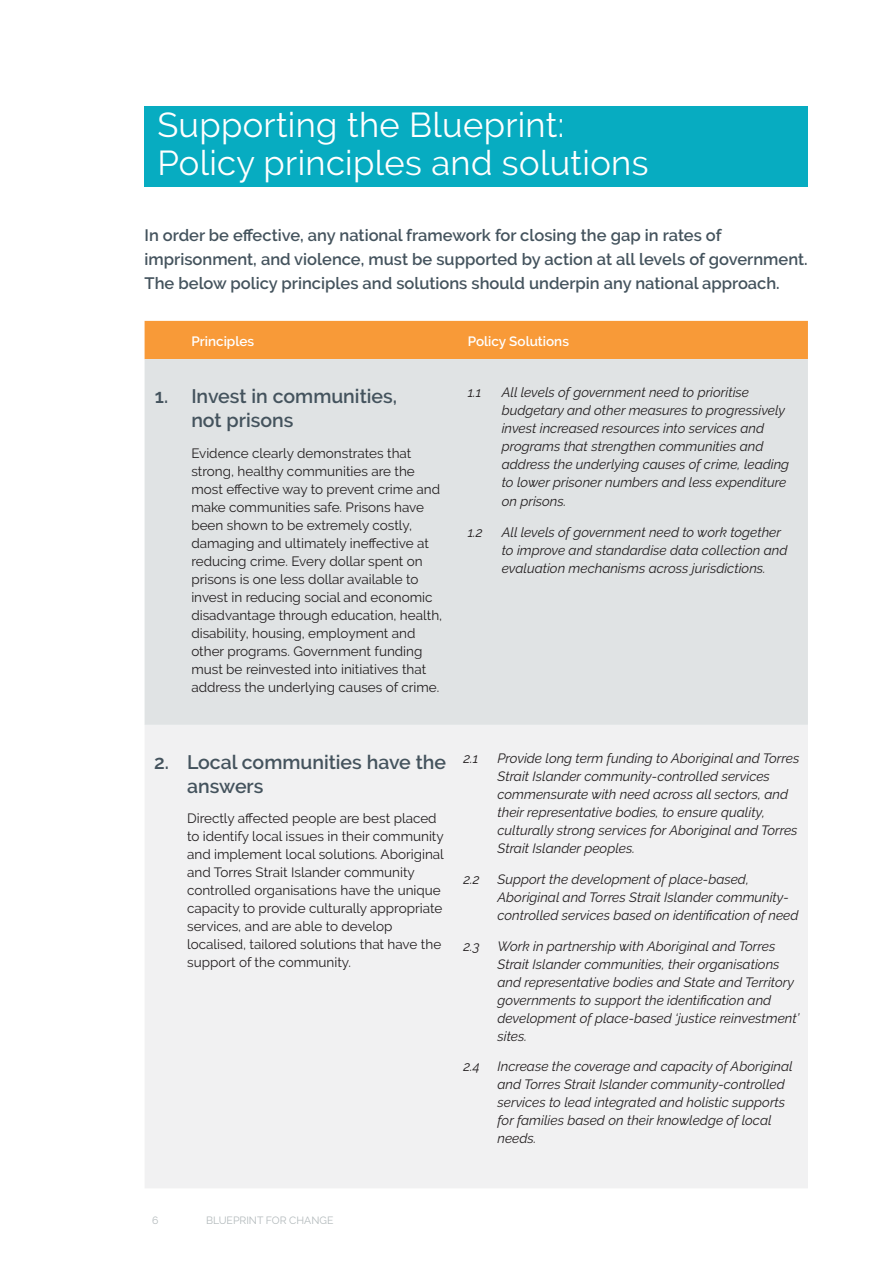
<style>
.page{position:relative;width:893px;height:1263px;background:#fff}
.page>*{position:absolute;margin:0;border:0;box-sizing:border-box;transform-origin:0 0}
.t1{font:34.5px/37.5px "Raleway";letter-spacing:.01em;color:#fff}
.t2{font:600 19.5px/24px "Raleway";color:#44535d}
.t3{font:600 16.5px/24px "Raleway";color:#44535d}
.t4{font:italic 13.5px/18px "Raleway";color:#231f20}
.t5{font:13.5px/18px "Raleway";color:#231f20}
.t6{font:600 13.5px "Raleway";color:#fff}
.t7{font:10.5px "Raleway";color:#b3babc}
</style>
<div class="page">
<div style="left:145px;top:106px;width:663px;height:81px;background:#07acc1"></div>
<div style="left:145px;top:321px;width:663px;height:38px;background:#f89a38"></div>
<div style="left:145px;top:359px;width:663px;height:366px;background:#e0e3e4"></div>
<div style="left:145px;top:725px;width:663px;height:463px;background:#f1f1f2"></div>
<h1 class="t1" style="left:157px;top:106px;width:493px">Supporting the Blueprint:<br>Policy principles and solutions</h1>
<p class="t3" style="left:145px;top:224px;width:665px">In order be effective, any national framework for closing the gap in rates of imprisonment, and violence, must be supported by action at all levels of government.<br>The below policy principles and solutions should underpin any national approach.</p>
<p class="t6" style="left:191px;top:334px;width:64px">Principles</p>
<p class="t6" style="left:468px;top:334px;width:103px">Policy Solutions</p>
<h2 class="t2" style="left:191px;top:384px;width:207px;text-indent:-36px">1. Invest in communities, not prisons</h2>
<p class="t5" style="left:191px;top:444px;width:252px">Evidence clearly demonstrates that strong, healthy communities are the most effective way to prevent crime and make communities safe. Prisons have been shown to be extremely costly, damaging and ultimately ineffective at reducing crime. Every dollar spent on prisons is one less dollar available to invest in reducing social and economic disadvantage through education, health, disability, housing, employment and other programs. Government funding must be reinvested into initiatives that address the underlying causes of crime.</p>
<p class="t4" style="left:468px;top:383px;width:15px">1.1</p>
<p class="t4" style="left:502px;top:383px;width:289px">All levels of government need to prioritise budgetary and other measures to progressively invest increased resources into services and programs that strengthen communities and address the underlying causes of crime, leading to lower prisoner numbers and less expenditure on prisons.</p>
<p class="t4" style="left:468px;top:523px;width:16px">1.2</p>
<p class="t4" style="left:502px;top:523px;width:287px">All levels of government need to work together to improve and standardise data collection and evaluation mechanisms across jurisdictions.</p>
<h2 class="t2" style="left:187px;top:750px;width:261px;text-indent:-33px">2. Local communities have the answers</h2>
<p class="t5" style="left:187px;top:810px;width:258px">Directly affected people are best placed to identify local issues in their community and implement local solutions. Aboriginal and Torres Strait Islander community controlled organisations have the unique capacity to provide culturally appropriate services, and are able to develop localised, tailored solutions that have the support of the community.</p>
<p class="t4" style="left:463px;top:749px;width:16px">2.1</p>
<p class="t4" style="left:497px;top:749px;width:303px">Provide long term funding to Aboriginal and Torres Strait Islander community-controlled services commensurate with need across all sectors, and their representative bodies, to ensure quality, culturally strong services for Aboriginal and Torres Strait Islander peoples.</p>
<p class="t4" style="left:463px;top:870px;width:18px">2.2</p>
<p class="t4" style="left:497px;top:870px;width:303px">Support the development of place-based,<br>Aboriginal and Torres Strait Islander community&shy;controlled services based on identification of need</p>
<p class="t4" style="left:463px;top:937px;width:18px">2.3</p>
<p class="t4" style="left:497px;top:937px;width:303px">Work in partnership with Aboriginal and Torres Strait Islander communities, their organisations and representative bodies and State and Territory governments to support the identification and development of place-based ‘justice reinvestment’ sites.</p>
<p class="t4" style="left:463px;top:1057px;width:18px">2.4</p>
<p class="t4" style="left:497px;top:1057px;width:297px">Increase the coverage and capacity of Aboriginal and Torres Strait Islander community-controlled services to lead integrated and holistic supports for families based on their knowledge of local needs.</p>
<p class="t7" style="left:152px;top:1214px;width:8px">6</p>
<p class="t7" style="left:206px;top:1214px;width:129px">BLUEPRINT FOR CHANGE</p>
</div>
